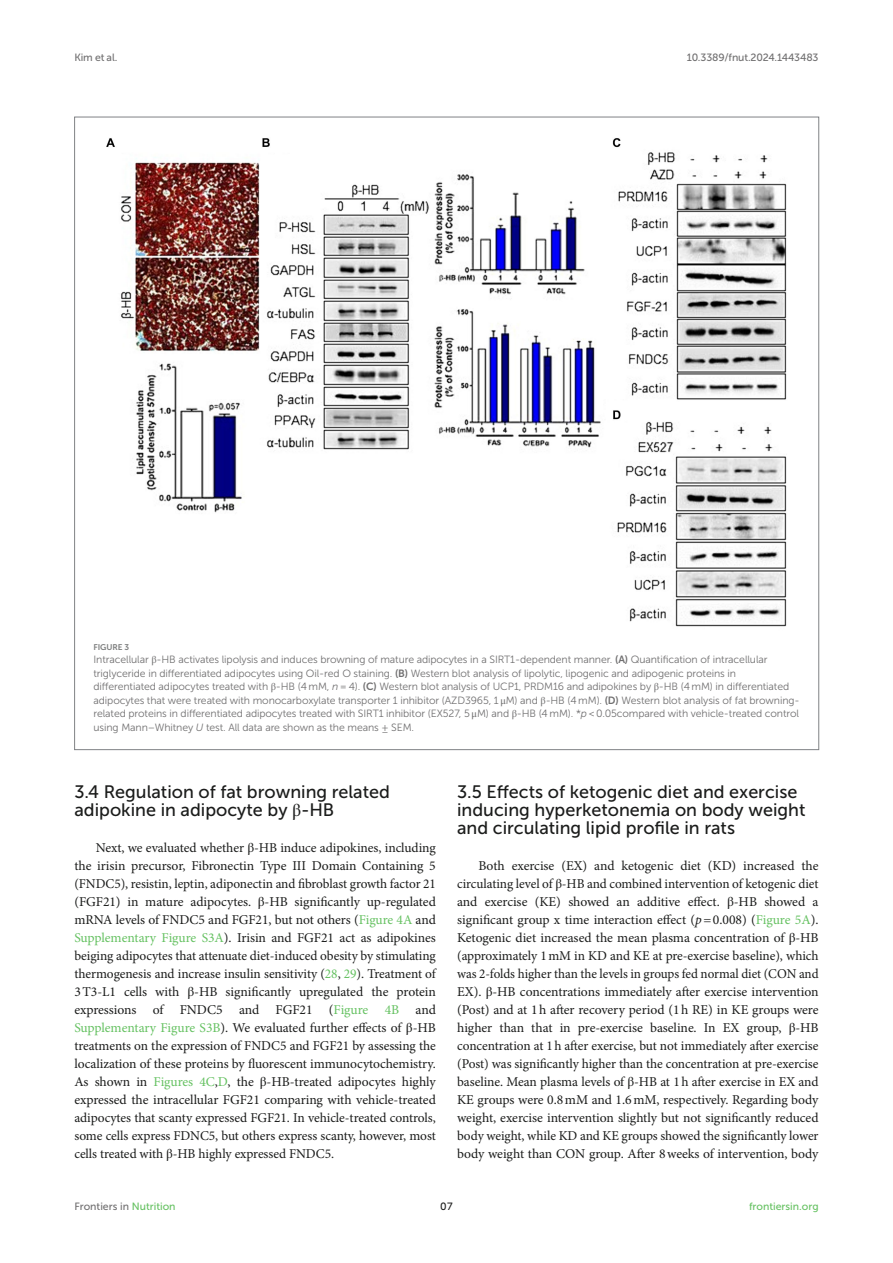
<style>
.page{position:relative;width:893px;height:1263px;background:#fff}
.page>*{position:absolute;margin:0;border:0;box-sizing:border-box;transform-origin:0 0}
.HEAD_2{font:18px/18px "Museo Sans 500";color:#1b1c1b}
.TEXT_FLUSH{font:13.5px/18px "Minion Pro";letter-spacing:-.005em;color:#1b1c1b;text-align:justify}
.FIG_LEG{font:10.5px/13.5px "Museo Sans 300";letter-spacing:-.01em;color:#706f70}
.t1{font:10.5px "Museo Sans 500";letter-spacing:-.015em;color:#706f70}
.t2{font:10.5px "Museo Sans 500";color:#65c161}
.t3{font:10.5px "Museo Sans 500";color:#1b1c1b}
.FIG_HD{font:8.25px "Museo Sans 700";letter-spacing:-.01em;color:#7e7f7f}
.s1{font-family:"STIX General"}
.s2{font-family:"Museo Sans 700"}
.s3{font-style:italic}
.s4{color:#65c161}
</style>
<div class="page">
<img style="left:106px;top:138px;width:681px;height:489px">
<p class="t1" style="left:74px;top:51px;width:44px">Kim et al.</p>
<p class="t1" style="left:687px;top:51px;width:133px">10.3389/fnut.2024.1443483</p>
<p class="FIG_HD" style="left:94px;top:642px;width:37px">FIGURE 3</p>
<p class="FIG_LEG" style="left:94px;top:653px;width:708px">Intracellular <span class="s1">β</span>-HB activates lipolysis and induces browning of mature adipocytes in a SIRT1-dependent manner. <span class="s2">(A)</span> Quantification of intracellular triglyceride in differentiated adipocytes using Oil-red O staining. <span class="s2">(B)</span> Western blot analysis of lipolytic, lipogenic and adipogenic proteins in differentiated adipocytes treated with <span class="s1">β</span>-HB (4 mM, <span class="s3">n</span> = 4). <span class="s2">(C)</span> Western blot analysis of UCP1, PRDM16 and adipokines by <span class="s1">β</span>-HB (4 mM) in differentiated adipocytes that were treated with monocarboxylate transporter 1 inhibitor (AZD3965, 1 <span class="s1">μ</span>M) and <span class="s1">β</span>-HB (4 mM). <span class="s2">(D)</span> Western blot analysis of fat browning&shy;related proteins in differentiated adipocytes treated with SIRT1 inhibitor (EX527, 5 <span class="s1">μ</span>M) and <span class="s1">β</span>-HB (4 mM). *<span class="s3">p</span> &lt; 0.05compared with vehicle-treated control using Mann–Whitney <span class="s3">U</span> test. All data are shown as the means ± SEM.</p>
<p class="HEAD_2" style="left:74px;top:783px;width:317px">3.4 Regulation of fat browning related adipokine in adipocyte by <span class="s1">β</span>-HB</p>
<p class="TEXT_FLUSH" style="left:74px;top:839px;width:363px;text-indent:21px">Next, we evaluated whether <span class="s1">β</span>-HB induce adipokines, including the irisin precursor, Fibronectin Type III Domain Containing 5 (FNDC5), resistin, leptin, adiponectin and fibroblast growth factor 21 (FGF21) in mature adipocytes. <span class="s1">β</span>-HB significantly up-regulated mRNA levels of FNDC5 and FGF21, but not others (<span class="s4">Figure 4A</span> and <span class="s4">Supplementary Figure S3A</span>). Irisin and FGF21 act as adipokines beiging adipocytes that attenuate diet-induced obesity by stimulating thermogenesis and increase insulin sensitivity (<span class="s4">28</span>, <span class="s4">29</span>). Treatment of 3T3-L1 cells with <span class="s1">β</span>-HB significantly upregulated the protein expressions of FNDC5 and FGF21 (<span class="s4">Figure 4B</span> and <span class="s4">Supplementary Figure S3B</span>). We evaluated further effects of <span class="s1">β</span>-HB treatments on the expression of FNDC5 and FGF21 by assessing the localization of these proteins by fluorescent immunocytochemistry.<br>As shown in <span class="s4">Figures 4C</span>,<span class="s4">D</span>, the <span class="s1">β</span>-HB-treated adipocytes highly expressed the intracellular FGF21 comparing with vehicle-treated adipocytes that scanty expressed FGF21. In vehicle-treated controls, some cells express FDNC5, but others express scanty, however, most cells treated with <span class="s1">β</span>-HB highly expressed FNDC5.</p>
<p class="HEAD_2" style="left:457px;top:783px;width:350px">3.5 Effects of ketogenic diet and exercise inducing hyperketonemia on body weight and circulating lipid profile in rats</p>
<p class="TEXT_FLUSH" style="left:457px;top:857px;width:363px;text-indent:21px">Both exercise (EX) and ketogenic diet (KD) increased the circulating level of <span class="s1">β</span>-HB and combined intervention of ketogenic diet and exercise (KE) showed an additive effect. <span class="s1">β</span>-HB showed a significant group x time interaction effect (<span class="s3">p</span>=0.008) (<span class="s4">Figure 5A</span>).<br>Ketogenic diet increased the mean plasma concentration of <span class="s1">β</span>-HB (approximately 1mM in KD and KE at pre-exercise baseline), which was 2-folds higher than the levels in groups fed normal diet (CON and EX). <span class="s1">β</span>-HB concentrations immediately after exercise intervention (Post) and at 1h after recovery period (1h RE) in KE groups were higher than that in pre-exercise baseline. In EX group, <span class="s1">β</span>-HB concentration at 1h after exercise, but not immediately after exercise (Post) was significantly higher than the concentration at pre-exercise baseline. Mean plasma levels of <span class="s1">β</span>-HB at 1h after exercise in EX and KE groups were 0.8mM and 1.6mM, respectively. Regarding body weight, exercise intervention slightly but not significantly reduced body weight, while KD and KE groups showed the significantly lower body weight than CON group. After 8weeks of intervention, body</p>
<p class="t1" style="left:74px;top:1200px;width:103px">Frontiers in <span class="s4">Nutrition</span></p>
<p class="t3" style="left:440px;top:1200px;width:14px">07</p>
<p class="t2" style="left:749px;top:1200px;width:71px">frontiersin.org</p>
</div>
